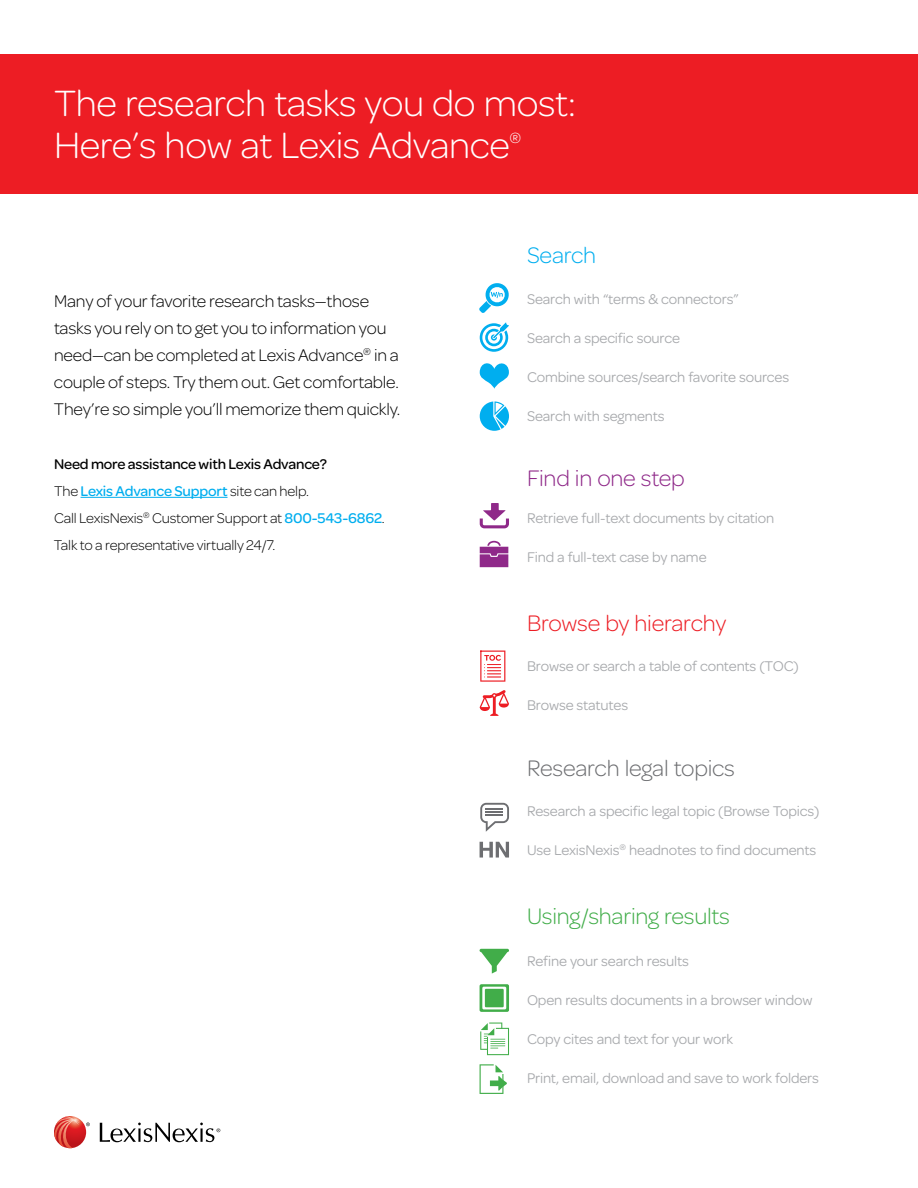
<style>
.page{position:relative;width:918px;height:1188px;background:#fff}
.page>*{position:absolute;margin:0;border:0;box-sizing:border-box;transform-origin:0 0}
.t1{font:300 39px/42px "Omnes";letter-spacing:-.01em;color:#fff}
.t2{font:300 24px "Omnes";letter-spacing:-.01em;color:#41ad49}
.t3{font:300 24px "Omnes";letter-spacing:-.01em;color:#6d6e71}
.t4{font:300 24px "Omnes";letter-spacing:-.01em;color:#ed1d24}
.t5{font:300 24px "Omnes";letter-spacing:-.01em;color:#8f2989}
.t6{font:300 24px "Omnes";letter-spacing:-.01em;color:#00aeef}
.t7{font:300 18px/27px "Omnes";letter-spacing:-.01em;color:#000}
.t8{font:300 15.75px "Omnes";color:#fff}
.t9{font:15px "Omnes";letter-spacing:-.01em;color:#a7a9ac}
.t10{font:300 15px/27px "Omnes";letter-spacing:-.01em;color:#000}
.s1{font-weight:500}
.s2{font-weight:500;color:#00aeef}
</style>
<div class="page">
<div style="left:0;top:54px;width:918px;height:139px;background:#ed1d24"></div>
<svg style="left:479px;top:283px;width:30px;height:30px"></svg>
<svg style="left:480px;top:322px;width:29px;height:30px"></svg>
<svg style="left:480px;top:363px;width:29px;height:26px"></svg>
<svg style="left:480px;top:984px;width:29px;height:28px"></svg>
<svg style="left:480px;top:503px;width:29px;height:25px"></svg>
<svg style="left:480px;top:541px;width:28px;height:26px"></svg>
<svg style="left:480px;top:1023px;width:29px;height:32px"></svg>
<svg style="left:480px;top:401px;width:29px;height:30px"></svg>
<svg style="left:480px;top:651px;width:25px;height:31px"></svg>
<svg style="left:480px;top:690px;width:29px;height:26px"></svg>
<svg style="left:480px;top:803px;width:29px;height:29px"></svg>
<svg style="left:480px;top:842px;width:29px;height:16px"></svg>
<hr style="left:480px;top:949px;width:29px;height:3px;background:#41ad49;border-radius:2px">
<svg style="left:480px;top:1064px;width:27px;height:30px"></svg>
<hr style="left:81px;top:497px;width:147px;height:1px;background:#00aeef">
<svg style="left:86px;top:1122px;width:4px;height:4px"></svg>
<svg style="left:100px;top:1123px;width:120px;height:19px"></svg>
<svg style="left:54px;top:1116px;width:32px;height:32px"></svg>
<svg style="left:54px;top:1116px;width:26px;height:32px"></svg>
<h1 class="t1" style="left:54px;top:81px;width:524px">The research tasks you do most:<br>Here’s how at Lexis Advance</h1>
<p class="t8" style="left:510px;top:127px;width:13px">®</p>
<p class="t7" style="left:54px;top:287px;width:348px">Many of your favorite research tasks—those tasks you rely on to get you to information you need—can be completed at Lexis Advance<sup>®</sup> in a couple of steps. Try them out. Get comfortable.<br>They’re so simple you’ll memorize them quickly.</p>
<p class="t10" style="left:54px;top:450px;width:332px"><span class="s1">Need more assistance with Lexis Advance?<br></span>The <span class="s2">Lexis Advance Support</span> site can help.<br>Call LexisNexis<sup>®</sup> Customer Support at <span class="s2">800-543-6862</span>.<br>Talk to a representative virtually 24/7.</p>
<h2 class="t6" style="left:527px;top:240px;width:71px">Search</h2>
<p class="t9" style="left:527px;top:289px;width:213px">Search with “terms &amp; connectors”</p>
<p class="t9" style="left:527px;top:328px;width:155px">Search a specific source</p>
<p class="t9" style="left:527px;top:367px;width:264px">Combine sources/search favorite sources</p>
<p class="t9" style="left:527px;top:406px;width:139px">Search with segments</p>
<h2 class="t5" style="left:527px;top:462px;width:159px">Find in one step</h2>
<p class="t9" style="left:527px;top:508px;width:249px">Retrieve full-text documents by citation</p>
<p class="t9" style="left:527px;top:547px;width:181px">Find a full-text case by name</p>
<h2 class="t4" style="left:527px;top:607px;width:201px">Browse by hierarchy</h2>
<p class="t9" style="left:527px;top:656px;width:273px">Browse or search a table of contents (TOC)</p>
<p class="t9" style="left:527px;top:695px;width:103px">Browse statutes</p>
<h2 class="t3" style="left:527px;top:752px;width:209px">Research legal topics</h2>
<p class="t9" style="left:527px;top:801px;width:294px">Research a specific legal topic (Browse Topics)</p>
<p class="t9" style="left:527px;top:840px;width:291px">Use LexisNexis<sup>®</sup> headnotes to find documents</p>
<h2 class="t2" style="left:527px;top:900px;width:204px">Using/sharing results</h2>
<p class="t9" style="left:527px;top:951px;width:164px">Refine your search results</p>
<p class="t9" style="left:527px;top:990px;width:287px">Open results documents in a browser window</p>
<p class="t9" style="left:527px;top:1029px;width:208px">Copy cites and text for your work</p>
<p class="t9" style="left:527px;top:1068px;width:293px">Print, email, download and save to work folders</p>
</div>
